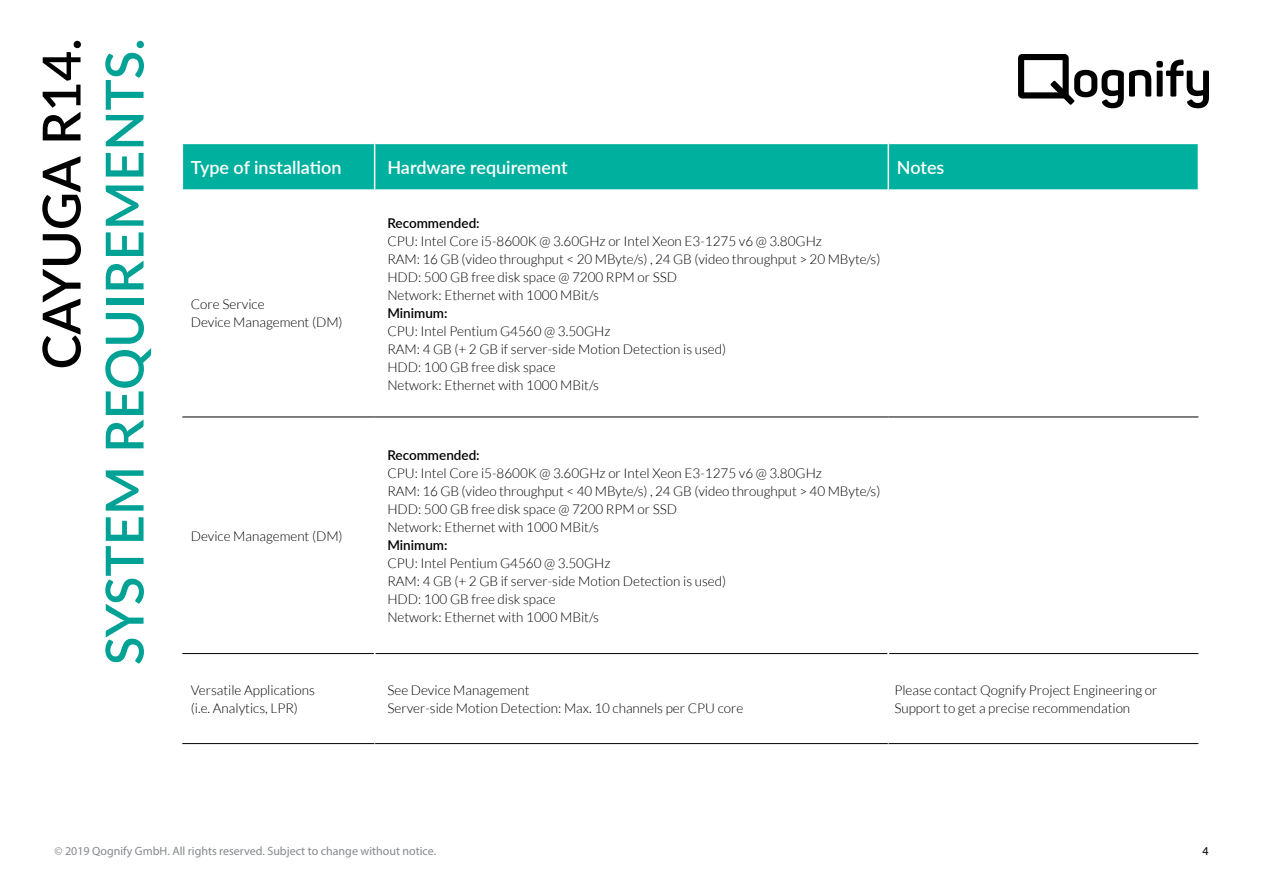
<style>
.page{position:relative;width:1263px;height:893px;background:#fff}
.page>*{position:absolute;margin:0;border:0;box-sizing:border-box;transform-origin:0 0}
.t1{font:600 52.5px "Lato";color:#00a295}
.t2{font:600 52.5px "Lato";color:#000}
.t3{font:600 18px "Lato";color:#fff}
.t4{font:300 13.5px/18px "Lato";color:#000}
.t5{font:600 13.5px "Lato";color:#000}
.t6{font:12px "Myriad Pro";color:#86888c}
.t7{font:12px "Myriad Pro";color:#000}
</style>
<div class="page">
<svg style="left:1018px;top:54px;width:191px;height:54px"></svg>
<div style="left:183px;top:144px;width:1015px;height:45px;background:#00b09e"></div>
<hr style="left:182px;top:653px;width:192px;height:1px;background:#000">
<hr style="left:375px;top:653px;width:512px;height:1px;background:#000">
<hr style="left:889px;top:653px;width:309px;height:1px;background:#000">
<hr style="left:182px;top:743px;width:193px;height:1px;background:#000">
<hr style="left:375px;top:743px;width:513px;height:1px;background:#000">
<hr style="left:888px;top:743px;width:310px;height:1px;background:#000">
<hr style="left:374px;top:144px;width:1px;height:45px;background:#fff">
<hr style="left:887px;top:144px;width:2px;height:45px;background:#fff">
<hr style="left:182px;top:417px;width:193px;height:1px;background:#000">
<hr style="left:375px;top:417px;width:513px;height:1px;background:#000">
<hr style="left:888px;top:417px;width:310px;height:1px;background:#000">
<h1 class="t2" style="left:23px;top:369px;width:333px;rotate:-90deg">CAYUGA R14.</h1>
<h1 class="t1" style="left:86px;top:665px;width:628px;rotate:-90deg">SYSTEM REQUIREMENTS.</h1>
<p class="t3" style="left:191px;top:154px;width:152px">Type of installation</p>
<p class="t3" style="left:387px;top:154px;width:182px">Hardware requirement</p>
<p class="t3" style="left:897px;top:154px;width:49px">Notes</p>
<p class="t4" style="left:191px;top:295px;width:75px">Core Service</p>
<p class="t4" style="left:191px;top:313px;width:153px">Device Management (DM)</p>
<p class="t4" style="left:191px;top:527px;width:153px">Device Management (DM)</p>
<p class="t4" style="left:191px;top:681px;width:125px">Versatile Applications</p>
<p class="t4" style="left:191px;top:699px;width:109px">(i.e. Analytics, LPR)</p>
<p class="t5" style="left:387px;top:213px;width:94px">Recommended:</p>
<p class="t4" style="left:387px;top:232px;width:436px">CPU: Intel Core i5-8600K @ 3.60GHz or Intel Xeon E3-1275 v6 @ 3.80GHz</p>
<p class="t4" style="left:387px;top:250px;width:494px">RAM: 16 GB (video throughput &lt; 20 MByte/s) , 24 GB (video throughput &gt; 20 MByte/s)</p>
<p class="t4" style="left:387px;top:268px;width:291px">HDD: 500 GB free disk space @ 7200 RPM or SSD</p>
<p class="t4" style="left:387px;top:286px;width:213px">Network: Ethernet with 1000 MBit/s</p>
<p class="t5" style="left:387px;top:303px;width:62px">Minimum:</p>
<p class="t4" style="left:387px;top:322px;width:225px">CPU: Intel Pentium G4560 @ 3.50GHz</p>
<p class="t4" style="left:387px;top:340px;width:340px">RAM: 4 GB (+ 2 GB if server-side Motion Detection is used)</p>
<p class="t4" style="left:387px;top:358px;width:170px">HDD: 100 GB free disk space</p>
<p class="t4" style="left:387px;top:376px;width:213px">Network: Ethernet with 1000 MBit/s</p>
<p class="t5" style="left:387px;top:445px;width:94px">Recommended:</p>
<p class="t4" style="left:387px;top:464px;width:436px">CPU: Intel Core i5-8600K @ 3.60GHz or Intel Xeon E3-1275 v6 @ 3.80GHz</p>
<p class="t4" style="left:387px;top:482px;width:494px">RAM: 16 GB (video throughput &lt; 40 MByte/s) , 24 GB (video throughput &gt; 40 MByte/s)</p>
<p class="t4" style="left:387px;top:500px;width:291px">HDD: 500 GB free disk space @ 7200 RPM or SSD</p>
<p class="t4" style="left:387px;top:518px;width:213px">Network: Ethernet with 1000 MBit/s</p>
<p class="t5" style="left:387px;top:535px;width:62px">Minimum:</p>
<p class="t4" style="left:387px;top:554px;width:225px">CPU: Intel Pentium G4560 @ 3.50GHz</p>
<p class="t4" style="left:387px;top:572px;width:340px">RAM: 4 GB (+ 2 GB if server-side Motion Detection is used)</p>
<p class="t4" style="left:387px;top:590px;width:170px">HDD: 100 GB free disk space</p>
<p class="t4" style="left:387px;top:608px;width:213px">Network: Ethernet with 1000 MBit/s</p>
<p class="t4" style="left:387px;top:681px;width:144px">See Device Management</p>
<p class="t4" style="left:387px;top:699px;width:358px">Server-side Motion Detection: Max. 10 channels per CPU core</p>
<p class="t4" style="left:894px;top:681px;width:265px">Please contact Qognify Project Engineering or<br>Support to get a precise recommendation</p>
<p class="t6" style="left:54px;top:844px;width:383px">© 2019 Qognify GmbH. All rights reserved. Subject to change without notice.</p>
<p class="t7" style="left:1202px;top:844px;width:8px">4</p>
</div>
